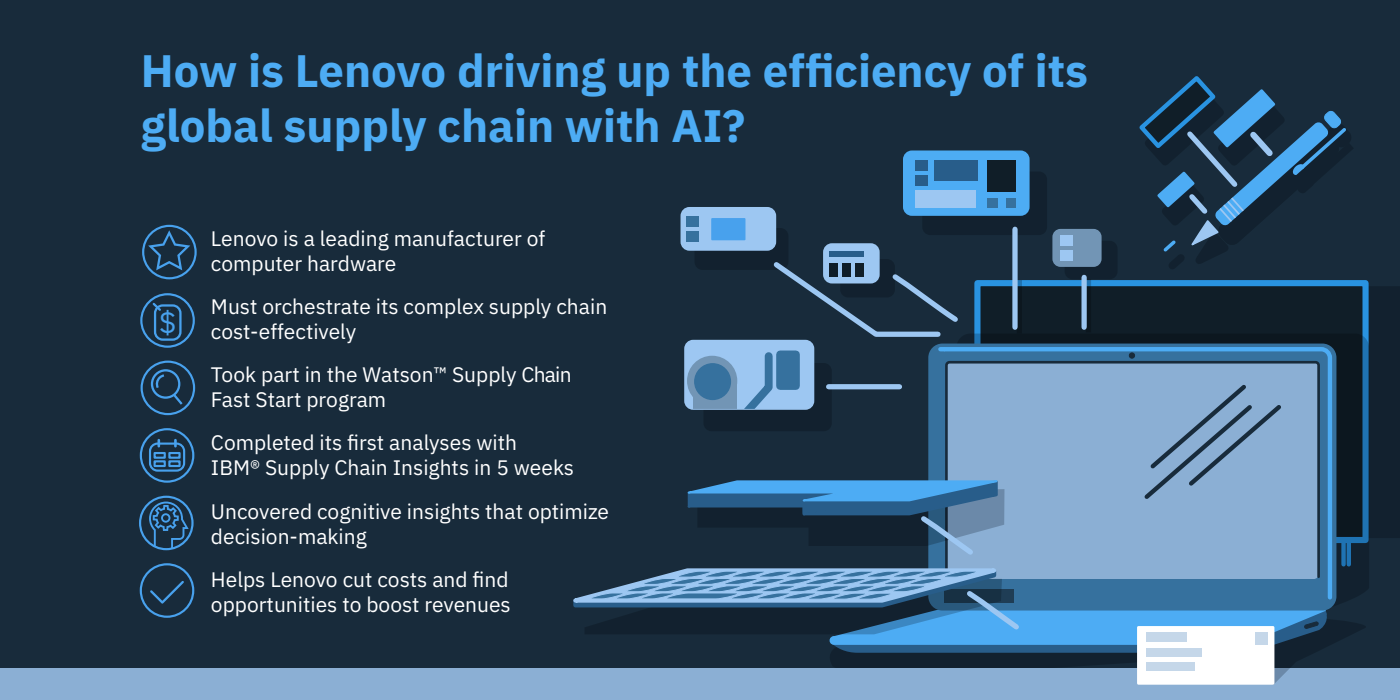
<style>
.page{position:relative;width:1400px;height:700px;background:#182b3b}
.page>*{position:absolute;margin:0;border:0;box-sizing:border-box;transform-origin:0 0}
.t1{font:700 45.5px/54.6px "IBM Plex Sans";color:#4dacf4}
.t2{font:29.66px "IBM Plex Sans";color:#48a1ed}
.t3{font:21px/25.2px "IBM Plex Sans";color:#fff}
</style>
<div class="page">
<div style="left:0;top:668px;width:1400px;height:32px;background:#8bafd4"></div>
<div style="left:1372px;top:287px;width:28px;height:251px;background:#12212f"></div>
<svg style="left:974px;top:279px;width:398px;height:259px;background:#132e41"></svg>
<svg style="left:956px;top:334px;width:413px;height:350px"></svg>
<div style="left:922px;top:172px;width:125px;height:63px;background:#12212f;border-radius:8px"></div>
<div style="left:904px;top:151px;width:125px;height:64px;background:#4dacf4;border-radius:8px"></div>
<div style="left:903px;top:150px;width:127px;height:66px;border:2px solid #4dacf4;border-radius:8px"></div>
<div style="left:695px;top:228px;width:93px;height:42px;background:#12212f;border-radius:8px"></div>
<div style="left:681px;top:208px;width:94px;height:42px;background:#9dc7f2;border-radius:8px"></div>
<div style="left:681px;top:207px;width:95px;height:44px;border:2px solid #9dc7f2;border-radius:8px"></div>
<div style="left:824px;top:244px;width:55px;height:39px;background:#9dc7f2;border-radius:8px"></div>
<div style="left:823px;top:243px;width:57px;height:41px;border:2px solid #9dc7f2;border-radius:8px"></div>
<div style="left:703px;top:363px;width:129px;height:68px;background:#12212f;border-radius:8px"></div>
<div style="left:685px;top:341px;width:128px;height:68px;background:#9dc7f2;border-radius:8px"></div>
<div style="left:684px;top:340px;width:130px;height:70px;border:2px solid #9dc7f2;border-radius:8px"></div>
<div style="left:776px;top:351px;width:24px;height:39px;background:#36719e"></div>
<div style="left:687px;top:356px;width:50px;height:50px;background:#7295b5;border-radius:50%"></div>
<div style="left:694px;top:379px;width:43px;height:30px;background:#7295b5"></div>
<div style="left:695px;top:364px;width:35px;height:35px;background:#36719e;border-radius:50%"></div>
<div style="left:694px;top:363px;width:37px;height:37px;border:1px solid #36719e;border-radius:50%"></div>
<svg style="left:736px;top:351px;width:41px;height:58px"></svg>
<svg style="left:1137px;top:681px;width:137px;height:4px"></svg>
<div style="left:711px;top:218px;width:34px;height:22px;background:#48a1ed"></div>
<div style="left:915px;top:190px;width:61px;height:17px;background:#9dc7f2"></div>
<div style="left:987px;top:160px;width:29px;height:31px;background:#101e28"></div>
<div style="left:915px;top:160px;width:13px;height:11px;background:#285d8a"></div>
<div style="left:915px;top:175px;width:13px;height:11px;background:#285d8a"></div>
<svg style="left:1017px;top:280px;width:5px;height:53px"></svg>
<svg style="left:1086px;top:279px;width:5px;height:53px"></svg>
<div style="left:829px;top:384px;width:71px;height:5px;background:#9dc7f2"></div>
<svg style="left:773px;top:257px;width:190px;height:82px"></svg>
<div style="left:1012px;top:229px;width:6px;height:98px;background:#9dc7f2"></div>
<svg style="left:687px;top:479px;width:249px;height:80px"></svg>
<svg style="left:936px;top:345px;width:398px;height:257px;background:#7aa2c8"></svg>
<div style="left:829px;top:263px;width:9px;height:14px;background:#101e28"></div>
<div style="left:842px;top:263px;width:9px;height:14px;background:#101e28"></div>
<div style="left:855px;top:263px;width:9px;height:14px;background:#101e28"></div>
<svg style="left:1139px;top:76px;width:214px;height:193px"></svg>
<div style="left:686px;top:216px;width:13px;height:11px;background:#36719e"></div>
<div style="left:686px;top:232px;width:13px;height:10px;background:#36719e"></div>
<div style="left:934px;top:160px;width:44px;height:21px;background:#285d8a"></div>
<div style="left:829px;top:252px;width:35px;height:5px;background:#285d8a"></div>
<div style="left:987px;top:198px;width:11px;height:9px;background:#36719e"></div>
<div style="left:1006px;top:198px;width:10px;height:9px;background:#36719e"></div>
<div style="left:1065px;top:241px;width:53px;height:38px;background:#12212f;border-radius:8px"></div>
<div style="left:1053px;top:230px;width:48px;height:36px;background:#7295b5;border-radius:7px"></div>
<div style="left:1052px;top:229px;width:50px;height:38px;border:2px solid #7295b5;border-radius:7px"></div>
<div style="left:1060px;top:235px;width:12px;height:11px;background:#9dc7f2"></div>
<div style="left:1060px;top:250px;width:12px;height:11px;background:#9dc7f2"></div>
<div style="left:1082px;top:277px;width:5px;height:50px;background:#9dc7f2"></div>
<svg style="left:573px;top:566px;width:757px;height:115px"></svg>
<svg style="left:140px;top:563px;width:54px;height:55px"></svg>
<svg style="left:139px;top:496px;width:55px;height:54px"></svg>
<svg style="left:140px;top:428px;width:54px;height:55px"></svg>
<svg style="left:141px;top:361px;width:54px;height:54px"></svg>
<svg style="left:142px;top:225px;width:55px;height:54px"></svg>
<svg style="left:140px;top:293px;width:55px;height:55px"></svg>
<h1 class="t1" style="left:141px;top:40px;width:949px">How is Lenovo driving up the efficiency of its global supply chain with AI?</h1>
<h2 class="t2" style="left:159px;top:300px;width:19px">$</h2>
<p class="t3" style="left:211px;top:224px;width:336px">Lenovo is a leading manufacturer of computer hardware</p>
<p class="t3" style="left:211px;top:292px;width:398px">Must orchestrate its complex supply chain cost-effectively</p>
<p class="t3" style="left:211px;top:360px;width:362px">Took part in the Watson™ Supply Chain<br>Fast Start program</p>
<p class="t3" style="left:211px;top:428px;width:365px">Completed its first analyses with<br>IBM® Supply Chain Insights in 5 weeks</p>
<p class="t3" style="left:211px;top:497px;width:400px">Uncovered cognitive insights that optimize decision-making</p>
<p class="t3" style="left:211px;top:565px;width:301px">Helps Lenovo cut costs and find opportunities to boost revenues</p>
</div>
